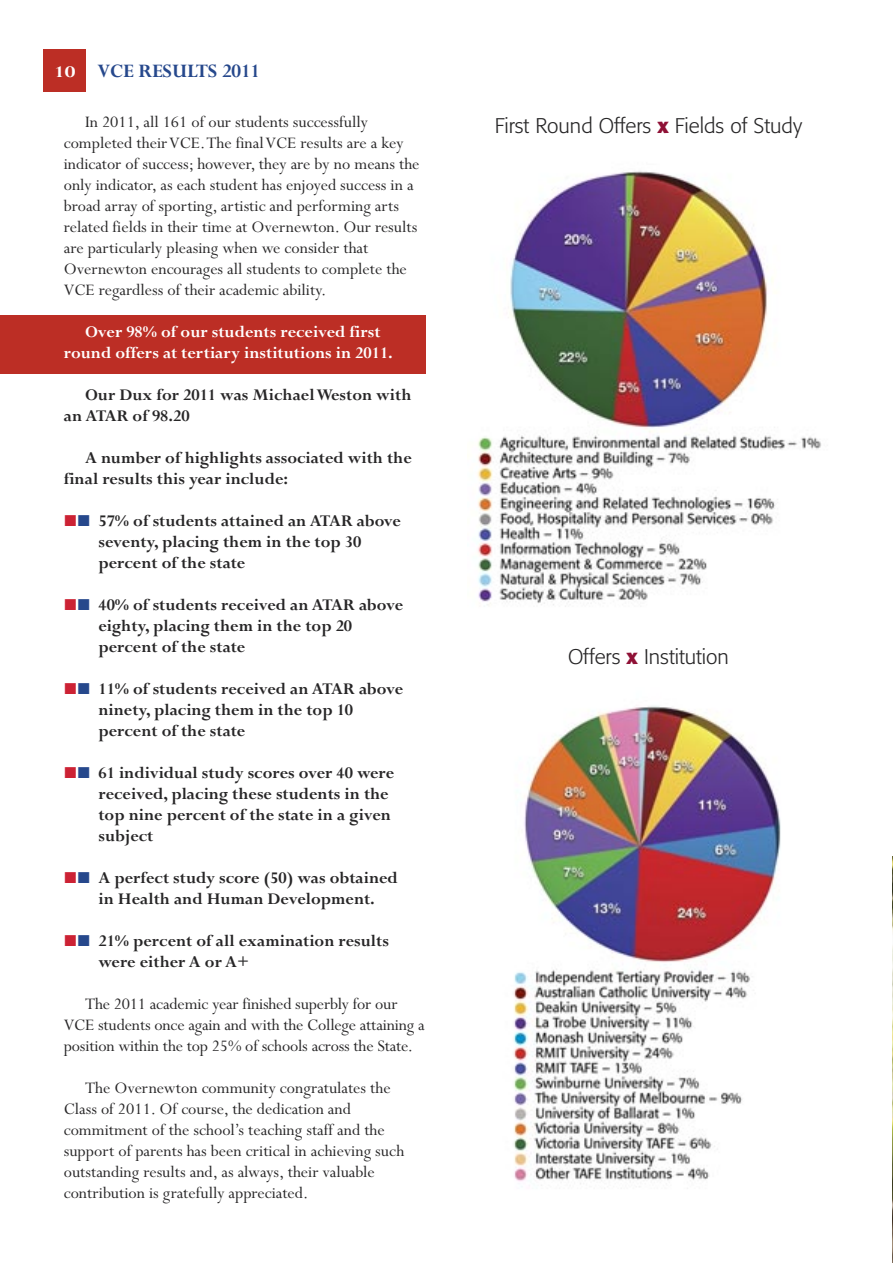
<style>
.page{position:relative;width:893px;height:1263px;background:#fff}
.page>*{position:absolute;margin:0;border:0;box-sizing:border-box;transform-origin:0 0}
.t1{font:300 21px "Formata";color:#272627}
.t2{font:700 21px "Perpetua";letter-spacing:-.005em;color:#26488c}
.t3{font:18px/21px "Perpetua";color:#272627}
.t4{font:700 18px/21px "Perpetua";color:#272627}
.t5{font:700 18px/21px "Perpetua";color:#fff;text-align:center}
.s1{font-size:18px;color:#fff}
.s2{font-weight:700;color:#8f1136}
</style>
<div class="page">
<div style="left:0;top:315px;width:425px;height:59px;background:#bc2e25"></div>
<div style="left:44px;top:50px;width:42px;height:42px;background:#bc2e25"></div>
<img style="left:892px;top:857px;width:1px;height:406px">
<img style="left:477px;top:171px;width:344px;height:436px">
<img style="left:513px;top:705px;width:268px;height:482px">
<p class="t2" style="left:54px;top:64px;width:207px"><span class="s1">10</span> VCE RESULTS 2011</p>
<p class="t3" style="left:64px;top:113px;width:357px;text-indent:21px">In 2011, all 161 of our students successfully completed their VCE. The final VCE results are a key indicator of success; however, they are by no means the only indicator, as each student has enjoyed success in a broad array of sporting, artistic and performing arts related fields in their time at Overnewton. Our results are particularly pleasing when we consider that Overnewton encourages all students to complete the VCE regardless of their academic ability.</p>
<p class="t5" style="left:64px;top:323px;width:331px">Over 98% of our students received first round offers at tertiary institutions in 2011.</p>
<p class="t4" style="left:64px;top:386px;width:349px;text-indent:21px">Our Dux for 2011 was Michael Weston with an ATAR of 98.20</p>
<p class="t4" style="left:64px;top:449px;width:350px;text-indent:21px">A number of highlights associated with the final results this year include:</p>
<p class="t4" style="left:98px;top:512px;width:304px">57% of students attained an ATAR above seventy, placing them in the top 30 percent of the state</p>
<p class="t4" style="left:98px;top:596px;width:306px">40% of students received an ATAR above eighty, placing them in the top 20 percent of the state</p>
<p class="t4" style="left:98px;top:680px;width:306px">11% of students received an ATAR above ninety, placing them in the top 10 percent of the state</p>
<p class="t4" style="left:98px;top:764px;width:297px">61 individual study scores over 40 were received, placing these students in the top nine percent of the state in a given subject</p>
<p class="t4" style="left:98px;top:869px;width:301px">A perfect study score (50) was obtained in Health and Human Development.</p>
<p class="t4" style="left:98px;top:932px;width:292px">21% percent of all examination results were either A or A+</p>
<p class="t3" style="left:64px;top:995px;width:362px;text-indent:21px">The 2011 academic year finished superbly for our<br>VCE students once again and with the College attaining a position within the top 25% of schools across the State.</p>
<p class="t3" style="left:64px;top:1079px;width:342px;text-indent:21px">The Overnewton community congratulates the Class of 2011. Of course, the dedication and commitment of the school’s teaching staff and the support of parents has been critical in achieving such outstanding results and, as always, their valuable contribution is gratefully appreciated.</p>
<p class="t1" style="left:495px;top:116px;width:309px">First Round Offers <span class="s2">x</span> Fields of Study</p>
<p class="t1" style="left:568px;top:647px;width:162px">Offers <span class="s2">x</span> Institution</p>
</div>
